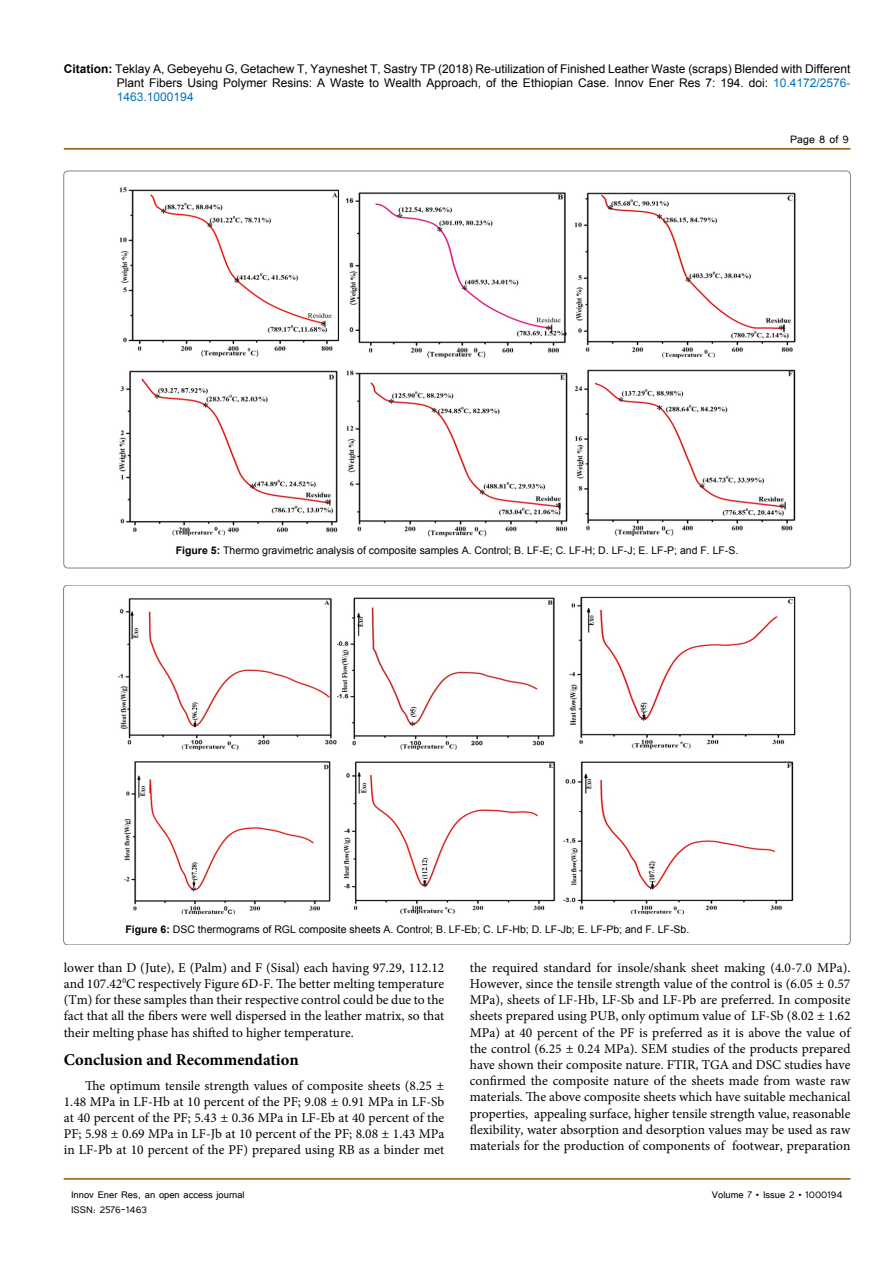
<style>
.page{position:relative;width:893px;height:1263px;background:#fff}
.page>*{position:absolute;margin:0;border:0;box-sizing:border-box;transform-origin:0 0}
.t1{font:700 16.5px "Minion Pro";color:#000}
.t2{font:13.5px/16.2px "Minion Pro";color:#000;text-align:justify}
.t3{font:13.5px "Tunga";color:#000}
.t4{font:12px/14.4px "Arial";color:#000;text-align:justify}
.t5{font:12px "Tunga";color:#000}
.t6{font:10.5px "Arial";color:#000}
.s1{font-weight:700}
.s2{color:#0072bc}
</style>
<div class="page">
<hr style="left:64px;top:148px;width:786px;height:2px;background:#905501">
<hr style="left:64px;top:1179px;width:786px;height:1px;background:#905501">
<img style="left:119px;top:187px;width:677px;height:350px">
<img style="left:118px;top:597px;width:678px;height:317px">
<p class="t4" style="left:117px;top:61px;width:735px;text-indent:-53px"><span class="s1">Citation:</span> Teklay A, Gebeyehu G, Getachew T, Yayneshet T, Sastry TP (2018) Re-utilization of Finished Leather Waste (scraps) Blended with Different Plant Fibers Using Polymer Resins: A Waste to Wealth Approach, of the Ethiopian Case. Innov Ener Res 7: 194. doi: <span class="s2">10.4172/2576- 1463.1000194</span></p>
<p class="t3" style="left:790px;top:131px;width:60px">Page 8 of 9</p>
<p class="t6" style="left:176px;top:543px;width:564px"><span class="s1">Figure 5:</span> Thermo gravimetric analysis of composite samples A. Control; B. LF-E; C. LF-H; D. LF-J; E. LF-P; and F. LF-S.</p>
<p class="t6" style="left:126px;top:922px;width:565px"><span class="s1">Figure 6:</span> DSC thermograms of RGL composite sheets A. Control; B. LF-Eb; C. LF-Hb; D. LF-Jb; E. LF-Pb; and F. LF-Sb.</p>
<p class="t2" style="left:64px;top:959px;width:382px">lower than D (Jute), E (Palm) and F (Sisal) each having 97.29, 112.12 and 107.42<sup>0</sup>C respectively Figure 6D-F. The better melting temperature (Tm) for these samples than their respective control could be due to the fact that all the fibers were well dispersed in the leather matrix, so that their melting phase has shifted to higher temperature.</p>
<p class="t1" style="left:64px;top:1048px;width:236px">Conclusion and Recommendation</p>
<p class="t2" style="left:64px;top:1077px;width:382px;text-indent:21px">The optimum tensile strength values of composite sheets (8.25 ± 1.48 MPa in LF-Hb at 10 percent of the PF; 9.08 ± 0.91 MPa in LF-Sb at 40 percent of the PF; 5.43 ± 0.36 MPa in LF-Eb at 40 percent of the PF; 5.98 ± 0.69 MPa in LF-Jb at 10 percent of the PF; 8.08 ± 1.43 MPa in LF-Pb at 10 percent of the PF) prepared using RB as a binder met</p>
<p class="t2" style="left:470px;top:959px;width:382px">the required standard for insole/shank sheet making (4.0-7.0 MPa).<br>However, since the tensile strength value of the control is (6.05 ± 0.57<br>MPa), sheets of LF-Hb, LF-Sb and LF-Pb are preferred. In composite sheets prepared using PUB, only optimum value of LF-Sb (8.02 ± 1.62<br>MPa) at 40 percent of the PF is preferred as it is above the value of the control (6.25 ± 0.24 MPa). SEM studies of the products prepared have shown their composite nature. FTIR, TGA and DSC studies have confirmed the composite nature of the sheets made from waste raw materials. The above composite sheets which have suitable mechanical properties, appealing surface, higher tensile strength value, reasonable flexibility, water absorption and desorption values may be used as raw materials for the production of components of footwear, preparation</p>
<p class="t5" style="left:71px;top:1187px;width:175px">Innov Ener Res, an open access journal</p>
<p class="t5" style="left:712px;top:1187px;width:132px">Volume 7 • Issue 2 • 1000194</p>
<p class="t5" style="left:71px;top:1202px;width:77px">ISSN: 2576-1463</p>
</div>
